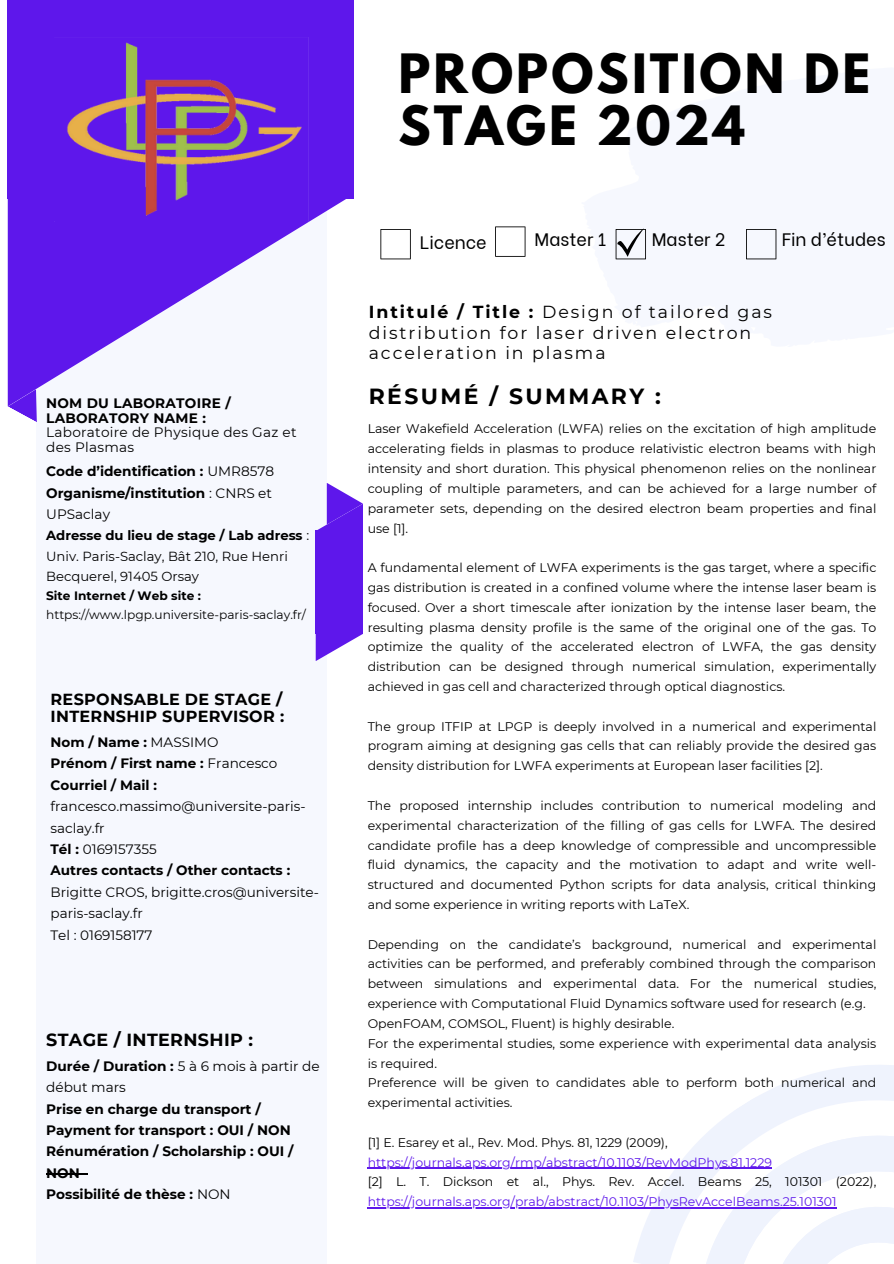
<style>
.page{position:relative;width:894px;height:1264px;background:#fff}
.page>*{position:absolute;margin:0;border:0;box-sizing:border-box;transform-origin:0 0}
.t1{font:700 48px/51.8px "League Spartan";letter-spacing:.065em;color:#000}
.t2{font:700 21.9px "Montserrat";letter-spacing:.11em;color:#000}
.t3{font:18px "Be Vietnam";color:#000}
.t4{font:700 17.55px "Montserrat";letter-spacing:.02em;color:#000}
.t5{font:17.4px/20.2px "Montserrat";letter-spacing:.11em;color:#000}
.t6{font:700 16.05px/16.8px "Montserrat";letter-spacing:.02em;color:#000}
.t7{font:700 13.65px/21.3px "Montserrat";color:#000}
.t8{font:13.65px/21.3px "Montserrat";color:#000}
.t9{font:13.65px/14.7px "Montserrat";letter-spacing:.02em;color:#000}
.t10{font:700 13.65px/14.7px "Montserrat";letter-spacing:.02em;color:#000}
.t11{font:13.5px/21.3px "Montserrat";color:#000}
.t12{font:700 13.5px "Montserrat";color:#000}
.t13{font:13.2px/20.2px "Montserrat";color:#000}
.t14{font:12.45px/19.8px "Montserrat";color:#000;text-align:justify}
.t15{font:12.45px/19.8px "Montserrat";color:#5e17eb}
.t16{font:12.15px/19.2px "Montserrat";color:#000}
.s1{font-weight:400}
.s2{font-weight:700}
.s3{color:#000}
</style>
<div class="page">
<div style="left:36px;top:0;width:291px;height:1263px;background:#f6f8fe"></div>
<div style="left:8px;top:0;width:346px;height:198px;background:#5e17eb"></div>
<svg style="left:593px;top:1065px;width:300px;height:198px"></svg>
<svg style="left:663px;top:1078px;width:230px;height:185px"></svg>
<svg style="left:8px;top:194px;width:346px;height:195px"></svg>
<svg style="left:8px;top:389px;width:29px;height:33px"></svg>
<div style="left:315px;top:530px;width:48px;height:103px;background:#5e17eb"></div>
<svg style="left:317px;top:483px;width:46px;height:47px"></svg>
<svg style="left:315px;top:633px;width:48px;height:28px"></svg>
<svg style="left:380px;top:229px;width:30px;height:30px"></svg>
<svg style="left:495px;top:226px;width:30px;height:31px"></svg>
<svg style="left:746px;top:229px;width:30px;height:30px"></svg>
<img style="left:55px;top:42px;width:253px;height:179px">
<svg style="left:615px;top:228px;width:30px;height:31px"></svg>
<hr style="left:46px;top:1173px;width:34px;height:1px;background:#000">
<hr style="left:367px;top:1167px;width:404px;height:1px;background:#5e17eb">
<hr style="left:367px;top:1207px;width:469px;height:1px;background:#5e17eb">
<p class="t10" style="left:46px;top:396px;width:186px">NOM DU LABORATOIRE /<br>LABORATORY NAME :</p>
<p class="t9" style="left:46px;top:425px;width:252px">Laboratoire de Physique des Gaz et des Plasmas</p>
<p class="t7" style="left:46px;top:461px;width:229px">Code d’identification : <span class="s1">UMR8578<br></span>Organisme/institution <span class="s1">: CNRS et<br>UPSaclay</span></p>
<p class="t13" style="left:46px;top:525px;width:264px"><span class="s2">Adresse du lieu de stage / Lab adress</span> :<br>Univ. Paris-Saclay, Bât 210, Rue Henri<br>Becquerel, 91405 Orsay</p>
<p class="t16" style="left:46px;top:586px;width:261px"><span class="s2">Site Internet / Web site : </span>https://www.lpgp.universite-paris-saclay.fr/</p>
<p class="t6" style="left:50px;top:691px;width:235px">RESPONSABLE DE STAGE /<br>INTERNSHIP SUPERVISOR :</p>
<p class="t12" style="left:50px;top:734px;width:169px">Nom / Name : <span class="s1">MASSIMO</span></p>
<p class="t12" style="left:50px;top:755px;width:228px">Prénom / First name : <span class="s1">Francesco</span></p>
<p class="t11" style="left:50px;top:774px;width:256px"><span class="s2">Courriel / Mail : </span>francesco.massimo@universite-paris&shy;saclay.fr</p>
<p class="t11" style="left:50px;top:838px;width:108px"><span class="s2">Tél :</span> 0169157355</p>
<p class="t12" style="left:50px;top:862px;width:241px">Autres contacts / Other contacts :</p>
<p class="t11" style="left:50px;top:881px;width:270px">Brigitte CROS, brigitte.cros@universite&shy;paris-saclay.fr</p>
<p class="t11" style="left:50px;top:924px;width:104px">Tel : 0169158177</p>
<p class="t4" style="left:46px;top:1028px;width:208px">STAGE / INTERNSHIP :</p>
<p class="t8" style="left:46px;top:1055px;width:275px"><span class="s2">Durée / Duration :</span> 5 à 6 mois à partir de début mars</p>
<p class="t7" style="left:46px;top:1098px;width:246px">Prise en charge du transport /<br>Payment for transport : OUI / NON</p>
<p class="t7" style="left:46px;top:1140px;width:249px">Rénumération / Scholarship : OUI /<br>NON</p>
<p class="t7" style="left:46px;top:1183px;width:186px">Possibilité de thèse : <span class="s1">NON</span></p>
<p class="t1" style="left:398px;top:54px;width:473px">PROPOSITION DE<br>STAGE 2024</p>
<p class="t3" style="left:420px;top:228px;width:68px">Licence</p>
<p class="t3" style="left:534px;top:225px;width:73px">Master 1</p>
<p class="t3" style="left:651px;top:225px;width:75px">Master 2</p>
<p class="t3" style="left:781px;top:225px;width:105px">Fin d’études</p>
<p class="t5" style="left:369px;top:302px;width:404px"><span class="s2">Intitulé / Title :</span> Design of tailored gas distribution for laser driven electron acceleration in plasma</p>
<p class="t2" style="left:369px;top:382px;width:293px">RÉSUMÉ / SUMMARY :</p>
<p class="t14" style="left:367px;top:419px;width:510px">Laser Wakefield Acceleration (LWFA) relies on the excitation of high amplitude accelerating fields in plasmas to produce relativistic electron beams with high intensity and short duration. This physical phenomenon relies on the nonlinear coupling of multiple parameters, and can be achieved for a large number of parameter sets, depending on the desired electron beam properties and final use [1].</p>
<p class="t14" style="left:367px;top:557px;width:510px">A fundamental element of LWFA experiments is the gas target, where a specific gas distribution is created in a confined volume where the intense laser beam is focused. Over a short timescale after ionization by the intense laser beam, the resulting plasma density profile is the same of the original one of the gas. To optimize the quality of the accelerated electron of LWFA, the gas density distribution can be designed through numerical simulation, experimentally achieved in gas cell and characterized through optical diagnostics.</p>
<p class="t14" style="left:367px;top:716px;width:510px">The group ITFIP at LPGP is deeply involved in a numerical and experimental program aiming at designing gas cells that can reliably provide the desired gas density distribution for LWFA experiments at European laser facilities [2].</p>
<p class="t14" style="left:367px;top:795px;width:510px">The proposed internship includes contribution to numerical modeling and experimental characterization of the filling of gas cells for LWFA. The desired candidate profile has a deep knowledge of compressible and uncompressible fluid dynamics, the capacity and the motivation to adapt and write well&shy;structured and documented Python scripts for data analysis, critical thinking and some experience in writing reports with LaTeX.</p>
<p class="t14" style="left:367px;top:934px;width:510px">Depending on the candidate’s background, numerical and experimental activities can be performed, and preferably combined through the comparison between simulations and experimental data. For the numerical studies, experience with Computational Fluid Dynamics software used for research (e.g.</p>
<p class="t14" style="left:367px;top:1013px;width:308px">OpenFOAM, COMSOL, Fluent) is highly desirable.</p>
<p class="t14" style="left:367px;top:1033px;width:510px">For the experimental studies, some experience with experimental data analysis is required.</p>
<p class="t14" style="left:367px;top:1072px;width:510px">Preference will be given to candidates able to perform both numerical and experimental activities.</p>
<p class="t14" style="left:367px;top:1132px;width:301px">[1] E. Esarey et al., Rev. Mod. Phys. 81, 1229 (2009),</p>
<p class="t15" style="left:367px;top:1152px;width:406px">https://journals.aps.org/rmp/abstract/10.1103/RevModPhys.81.1229</p>
<p class="t15" style="left:367px;top:1172px;width:510px"><span class="s3">[2] L. T. Dickson et al., Phys. Rev. Accel. Beams 25, 101301 (2022), </span>https://journals.aps.org/prab/abstract/10.1103/PhysRevAccelBeams.25.101301</p>
</div>
